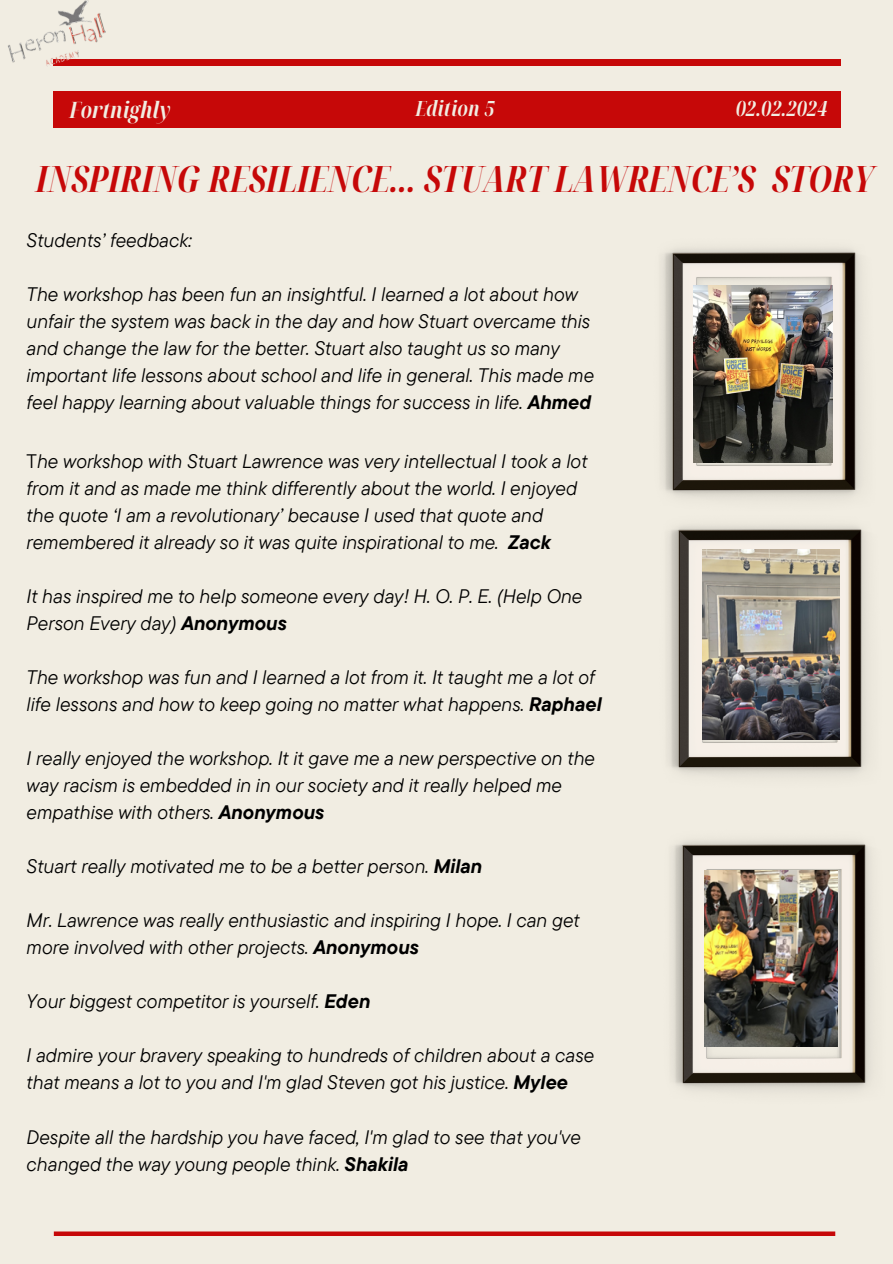
<style>
.page{position:relative;width:893px;height:1264px;background:#fff}
.page>*{position:absolute;margin:0;border:0;box-sizing:border-box;transform-origin:0 0}
.t1{font:italic 700 extra-condensed 36.3px "Noto Serif Display";color:#c60808}
.t2{font:italic 700 extra-condensed 22.5px "Noto Serif Display";color:#f1ede2}
.t3{font:italic 700 extra-condensed 21px "Noto Serif Display";color:#f1ede2}
.t4{font:italic 19.5px/27px "TT Commons Pro";color:#000}
.s1{font-weight:700}
.s2{font-style:normal}
</style>
<div class="page">
<div style="left:0;top:0;width:892px;height:1263px;background:#f1ede2"></div>
<svg style="left:54px;top:1231px;width:781px;height:4px;background:#cb2423"></svg>
<div style="left:53px;top:60px;width:787px;height:6px;background:#c60808"></div>
<div style="left:53px;top:91px;width:787px;height:36px;background:#c60808"></div>
<img style="left:8px;top:0;width:128px;height:66px">
<img style="left:662px;top:248px;width:200px;height:250px">
<img style="left:668px;top:525px;width:200px;height:250px">
<img style="left:672px;top:840px;width:200px;height:251px">
<img style="left:693px;top:285px;width:139px;height:177px">
<img style="left:702px;top:549px;width:136px;height:191px">
<img style="left:704px;top:870px;width:133px;height:176px">
<p class="t2" style="left:70px;top:94px;width:102px">Fortnighly</p>
<p class="t3" style="left:415px;top:93px;width:80px">Edition 5</p>
<p class="t3" style="left:735px;top:93px;width:93px">02.02.2024</p>
<p class="t1" style="left:36px;top:154px;width:839px">INSPIRING RESILIENCE... STUART LAWRENCE’S STORY</p>
<p class="t4" style="left:27px;top:226px;width:167px">Students’ feedback:</p>
<p class="t4" style="left:27px;top:280px;width:569px">The workshop has been fun an insightful. I learned a lot about how unfair the system was back in the day and how Stuart overcame this and change the law for the better. Stuart also taught us so many important life lessons about school and life in general. This made me feel happy learning about valuable things for success in life. <span class="s1">Ahmed</span></p>
<p class="t4" style="left:27px;top:447px;width:562px"><span class="s2">T</span>he workshop with Stuart Lawrence was very intellectual I took a lot from it and as made me think differently about the world. I enjoyed the quote ‘I am a revolutionary’ because I used that quote and remembered it already so it was quite inspirational to me. <span class="s1">Zack</span></p>
<p class="t4" style="left:27px;top:582px;width:557px">It has inspired me to help someone every day! H. O. P. E. (Help One<br>Person Every day) <span class="s1">Anonymous</span></p>
<p class="t4" style="left:27px;top:663px;width:577px">The workshop was fun and I learned a lot from it. It taught me a lot of life lessons and how to keep going no matter what happens. <span class="s1">Raphael</span></p>
<p class="t4" style="left:27px;top:744px;width:570px">I really enjoyed the workshop. It it gave me a new perspective on the way racism is embedded in in our society and it really helped me empathise with others. <span class="s1">Anonymous</span></p>
<p class="t4" style="left:27px;top:852px;width:457px">Stuart really motivated me to be a better person. <span class="s1">Milan</span></p>
<p class="t4" style="left:27px;top:906px;width:554px">Mr. Lawrence was really enthusiastic and inspiring I hope. I can get more involved with other projects. <span class="s1">Anonymous</span></p>
<p class="t4" style="left:27px;top:987px;width:345px">Your biggest competitor is yourself. <span class="s1">Eden</span></p>
<p class="t4" style="left:27px;top:1041px;width:569px">I admire your bravery speaking to hundreds of children about a case that means a lot to you and I'm glad Steven got his justice. <span class="s1">Mylee</span></p>
<p class="t4" style="left:27px;top:1122px;width:556px">Despite all the hardship you have faced, I'm glad to see that you've changed the way young people think. <span class="s1">Shakila</span></p>
</div>
